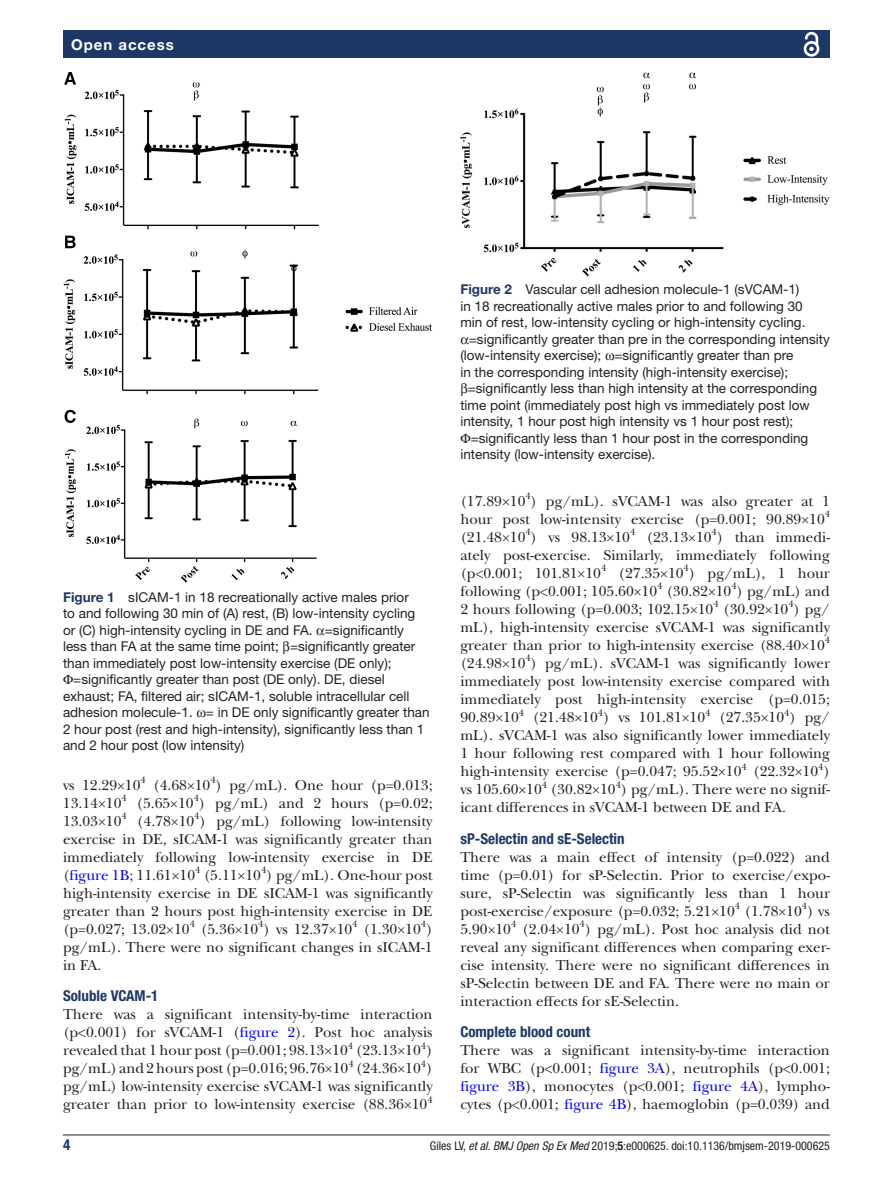
<style>
.page{position:relative;width:893px;height:1191px;background:#fff}
.page>*{position:absolute;margin:0;border:0;box-sizing:border-box;transform-origin:0 0}
.t1{font:15px/18px "New Baskerville";color:#231f20;text-align:justify}
.t2{font:700 condensed 15px "Helvetica Neue LT Std";color:#1d3766}
.t3{font:700 15px "Helvetica Neue LT Std";letter-spacing:.065em;color:#fff}
.t4{font:13.5px "Helvetica Neue LT Std";color:#231f20}
.t5{font:condensed 12px "Helvetica Neue LT Std";color:#231f20}
.t6{font:9.9px "New Baskerville";color:#231f20}
.s1{font-weight:700;color:#1d3766}
.s2{color:#00f}
.s3{font-style:italic}
.s4{font-weight:700}
</style>
<div class="page">
<hr style="left:63px;top:1134px;width:767px;height:1px;background:#231f20">
<div style="left:63px;top:31px;width:767px;height:27px;background:#1d3766"></div>
<svg style="left:803px;top:31px;width:17px;height:26px"></svg>
<img style="left:63px;top:73px;width:370px;height:511px">
<img style="left:460px;top:73px;width:370px;height:203px">
<p class="t3" style="left:71px;top:35px;width:104px">Open access</p>
<p class="t4" style="left:63px;top:589px;width:347px"><span class="s1">Figure 1</span> sICAM-1 in 18 recreationally active males prior</p>
<p class="t4" style="left:63px;top:605px;width:354px">to and following 30 min of (A) rest, (B) low-intensity cycling</p>
<p class="t4" style="left:63px;top:622px;width:342px">or (C) high-intensity cycling in DE and FA. =significantly</p>
<p class="t4" style="left:63px;top:638px;width:354px">less than FA at the same time point; =significantly greater</p>
<p class="t4" style="left:63px;top:655px;width:330px">than immediately post low-intensity exercise (DE only);</p>
<p class="t4" style="left:73px;top:671px;width:313px">=significantly greater than post (DE only). DE, diesel</p>
<p class="t4" style="left:63px;top:688px;width:348px">exhaust; FA, filtered air; sICAM-1, soluble intracellular cell</p>
<p class="t4" style="left:63px;top:704px;width:368px">adhesion molecule-1. = in DE only significantly greater than</p>
<p class="t4" style="left:63px;top:721px;width:363px">2 hour post (rest and high-intensity), significantly less than 1</p>
<p class="t4" style="left:63px;top:737px;width:183px">and 2 hour post (low intensity)</p>
<p class="t1" style="left:63px;top:776px;width:79px">vs 12.29×10</p>
<p class="t6" style="left:141px;top:774px;width:7px">4</p>
<p class="t1" style="left:153px;top:776px;width:281px">(4.68×10 ) pg/mL). One hour (p=0.013;</p>
<p class="t6" style="left:210px;top:774px;width:7px">4</p>
<p class="t1" style="left:63px;top:794px;width:60px">13.14×10</p>
<p class="t6" style="left:121px;top:792px;width:7px">4</p>
<p class="t1" style="left:136px;top:794px;width:298px">(5.65×10 ) pg/mL) and 2 hours (p=0.02;</p>
<p class="t6" style="left:194px;top:792px;width:7px">4</p>
<p class="t6" style="left:194px;top:810px;width:7px">4</p>
<p class="t1" style="left:63px;top:830px;width:371px">exercise in DE, sICAM-1 was significantly greater than immediately following low-intensity exercise in DE (<span class="s2">figure 1B</span>; 11.61×10</p>
<p class="t1" style="left:63px;top:812px;width:60px">13.03×10</p>
<p class="t6" style="left:121px;top:810px;width:7px">4</p>
<p class="t1" style="left:137px;top:812px;width:297px">(4.78×10 ) pg/mL) following low-intensity</p>
<p class="t6" style="left:261px;top:864px;width:7px">4</p>
<p class="t1" style="left:63px;top:884px;width:371px">high-intensity exercise in DE sICAM-1 was significantly greater than 2 hours post high-intensity exercise in DE (p=0.027; 13.02×10</p>
<p class="t6" style="left:195px;top:864px;width:7px">4</p>
<p class="t1" style="left:204px;top:866px;width:230px">(5.11×10 ) pg/mL). One-hour post</p>
<p class="t6" style="left:421px;top:918px;width:7px">4</p>
<p class="t1" style="left:63px;top:938px;width:371px">pg/mL). There were no significant changes in sICAM-1 in FA.</p>
<p class="t2" style="left:63px;top:987px;width:97px">Soluble VCAM-1</p>
<p class="t1" style="left:63px;top:1005px;width:371px">There was a significant intensity-by-time interaction (p&lt;0.001) for sVCAM-1 (<span class="s2">figure 2</span>). Post hoc analysis revealed that 1 hour post (p=0.001; 98.13×10<sup>4</sup> (23.13×10 )</p>
<p class="t6" style="left:190px;top:918px;width:7px">4</p>
<p class="t1" style="left:201px;top:920px;width:153px">(5.36×10 ) vs 12.37×10</p>
<p class="t6" style="left:258px;top:918px;width:7px">4</p>
<p class="t6" style="left:352px;top:918px;width:7px">4</p>
<p class="t1" style="left:364px;top:920px;width:71px">(1.30×10 )</p>
<p class="t6" style="left:421px;top:1039px;width:7px">4</p>
<p class="t1" style="left:63px;top:1059px;width:287px">pg/mL) and 2 hours post (p=0.016; 96.76×10</p>
<p class="t6" style="left:348px;top:1057px;width:7px">4</p>
<p class="t1" style="left:356px;top:1059px;width:78px">(24.36×10 )</p>
<p class="t6" style="left:421px;top:1057px;width:7px">4</p>
<p class="t1" style="left:63px;top:1077px;width:371px">pg/mL) low-intensity exercise sVCAM-1 was significantly greater than prior to low-intensity exercise (88.36×10</p>
<p class="t6" style="left:427px;top:1093px;width:7px">4</p>
<p class="t4" style="left:460px;top:281px;width:341px"><span class="s1">Figure 2</span> Vascular cell adhesion molecule-1 (sVCAM-1)</p>
<p class="t4" style="left:460px;top:298px;width:344px">in 18 recreationally active males prior to and following 30</p>
<p class="t4" style="left:460px;top:314px;width:347px">min of rest, low-intensity cycling or high-intensity cycling.</p>
<p class="t4" style="left:469px;top:331px;width:362px">=significantly greater than pre in the corresponding intensity</p>
<p class="t4" style="left:460px;top:347px;width:334px">(low-intensity exercise); =significantly greater than pre</p>
<p class="t4" style="left:460px;top:364px;width:329px">in the corresponding intensity (high-intensity exercise);</p>
<p class="t4" style="left:468px;top:380px;width:351px">=significantly less than high intensity at the corresponding</p>
<p class="t4" style="left:460px;top:397px;width:351px">time point (immediately post high vs immediately post low</p>
<p class="t4" style="left:460px;top:413px;width:334px">intensity, 1 hour post high intensity vs 1 hour post rest);</p>
<p class="t4" style="left:471px;top:430px;width:339px">=significantly less than 1 hour post in the corresponding</p>
<p class="t4" style="left:460px;top:446px;width:196px">intensity (low-intensity exercise).</p>
<p class="t1" style="left:460px;top:492px;width:371px">(17.89×10<sup>4</sup>) pg/mL). sVCAM-1 was also greater at 1 hour post low-intensity exercise (p=0.001; 90.89×10</p>
<p class="t6" style="left:825px;top:508px;width:7px">4</p>
<p class="t6" style="left:712px;top:526px;width:7px">4</p>
<p class="t1" style="left:460px;top:546px;width:371px">ately post-exercise. Similarly, immediately following (p&lt;0.001; 101.81×10</p>
<p class="t6" style="left:525px;top:526px;width:7px">4</p>
<p class="t6" style="left:630px;top:526px;width:7px">4</p>
<p class="t1" style="left:646px;top:528px;width:185px">(23.13×10 ) than immedi-</p>
<p class="t1" style="left:460px;top:528px;width:171px">(21.48×10 ) vs 98.13×10</p>
<p class="t6" style="left:601px;top:562px;width:7px">4</p>
<p class="t1" style="left:618px;top:564px;width:213px">(27.35×10 ) pg/mL), 1 hour</p>
<p class="t6" style="left:684px;top:562px;width:7px">4</p>
<p class="t1" style="left:460px;top:582px;width:198px">following (p&lt;0.001; 105.60×10</p>
<p class="t6" style="left:657px;top:580px;width:7px">4</p>
<p class="t1" style="left:666px;top:582px;width:165px">(30.82×10 ) pg/mL) and</p>
<p class="t6" style="left:731px;top:580px;width:7px">4</p>
<p class="t6" style="left:788px;top:598px;width:7px">4</p>
<p class="t1" style="left:460px;top:618px;width:371px">mL), high-intensity exercise sVCAM-1 was significantly greater than prior to high-intensity exercise (88.40×10</p>
<p class="t1" style="left:460px;top:600px;width:255px">2 hours following (p=0.003; 102.15×10</p>
<p class="t6" style="left:713px;top:598px;width:7px">4</p>
<p class="t1" style="left:723px;top:600px;width:108px">(30.92×10 ) pg/</p>
<p class="t6" style="left:825px;top:634px;width:7px">4</p>
<p class="t1" style="left:460px;top:654px;width:371px">(24.98×10 ) pg/mL). sVCAM-1 was significantly lower</p>
<p class="t6" style="left:525px;top:652px;width:7px">4</p>
<p class="t1" style="left:460px;top:672px;width:371px">immediately post low-intensity exercise compared with immediately post high-intensity exercise (p=0.015; 90.89×10</p>
<p class="t6" style="left:784px;top:706px;width:7px">4</p>
<p class="t1" style="left:460px;top:726px;width:371px">mL). sVCAM-1 was also significantly lower immediately 1 hour following rest compared with 1 hour following high-intensity exercise (p=0.047; 95.52×10</p>
<p class="t6" style="left:519px;top:706px;width:7px">4</p>
<p class="t1" style="left:533px;top:708px;width:174px">(21.48×10 ) vs 101.81×10</p>
<p class="t6" style="left:598px;top:706px;width:7px">4</p>
<p class="t6" style="left:705px;top:706px;width:7px">4</p>
<p class="t1" style="left:719px;top:708px;width:112px">(27.35×10 ) pg/</p>
<p class="t6" style="left:742px;top:760px;width:7px">4</p>
<p class="t1" style="left:753px;top:762px;width:78px">(22.32×10 )</p>
<p class="t6" style="left:818px;top:760px;width:7px">4</p>
<p class="t1" style="left:460px;top:780px;width:83px">vs 105.60×10</p>
<p class="t6" style="left:542px;top:778px;width:7px">4</p>
<p class="t1" style="left:551px;top:780px;width:281px">(30.82×10 ) pg/mL). There were no signif-</p>
<p class="t6" style="left:616px;top:778px;width:7px">4</p>
<p class="t1" style="left:460px;top:798px;width:327px">icant differences in sVCAM-1 between DE and FA.</p>
<p class="t2" style="left:460px;top:829px;width:166px">sP-Selectin and sE-Selectin</p>
<p class="t1" style="left:460px;top:848px;width:371px">There was a main effect of intensity (p=0.022) and time (p=0.01) for sP-Selectin. Prior to exercise/expo&shy;sure, sP-Selectin was significantly less than 1 hour post-exercise/exposure (p=0.032; 5.21×10<sup>4</sup> (1.78×10 ) vs</p>
<p class="t6" style="left:802px;top:900px;width:7px">4</p>
<p class="t6" style="left:580px;top:918px;width:7px">4</p>
<p class="t1" style="left:460px;top:938px;width:371px">reveal any significant differences when comparing exer&shy;cise intensity. There were no significant differences in sP-Selectin between DE and FA. There were no main or interaction effects for sE-Selectin.</p>
<p class="t2" style="left:460px;top:1023px;width:131px">Complete blood count</p>
<p class="t1" style="left:460px;top:1041px;width:371px">There was a significant intensity-by-time interaction for WBC (p&lt;0.001; <span class="s2">figure 3A</span>), neutrophils (p&lt;0.001; <span class="s2">figure 3B</span>), monocytes (p&lt;0.001; <span class="s2">figure 4A</span>), lympho&shy;cytes (p&lt;0.001; <span class="s2">figure 4B</span>), haemoglobin (p=0.039) and</p>
<p class="t1" style="left:460px;top:920px;width:52px">5.90×10</p>
<p class="t6" style="left:511px;top:918px;width:7px">4</p>
<p class="t1" style="left:522px;top:920px;width:309px">(2.04×10 ) pg/mL). Post hoc analysis did not</p>
<p class="t2" style="left:63px;top:1135px;width:9px">4</p>
<p class="t5" style="left:430px;top:1138px;width:401px">Giles LV, <span class="s3">et al</span>. <span class="s3">BMJ Open Sp Ex Med</span> 2019;<span class="s4">5</span>:e000625. doi:10.1136/bmjsem-2019-000625</p>
</div>
